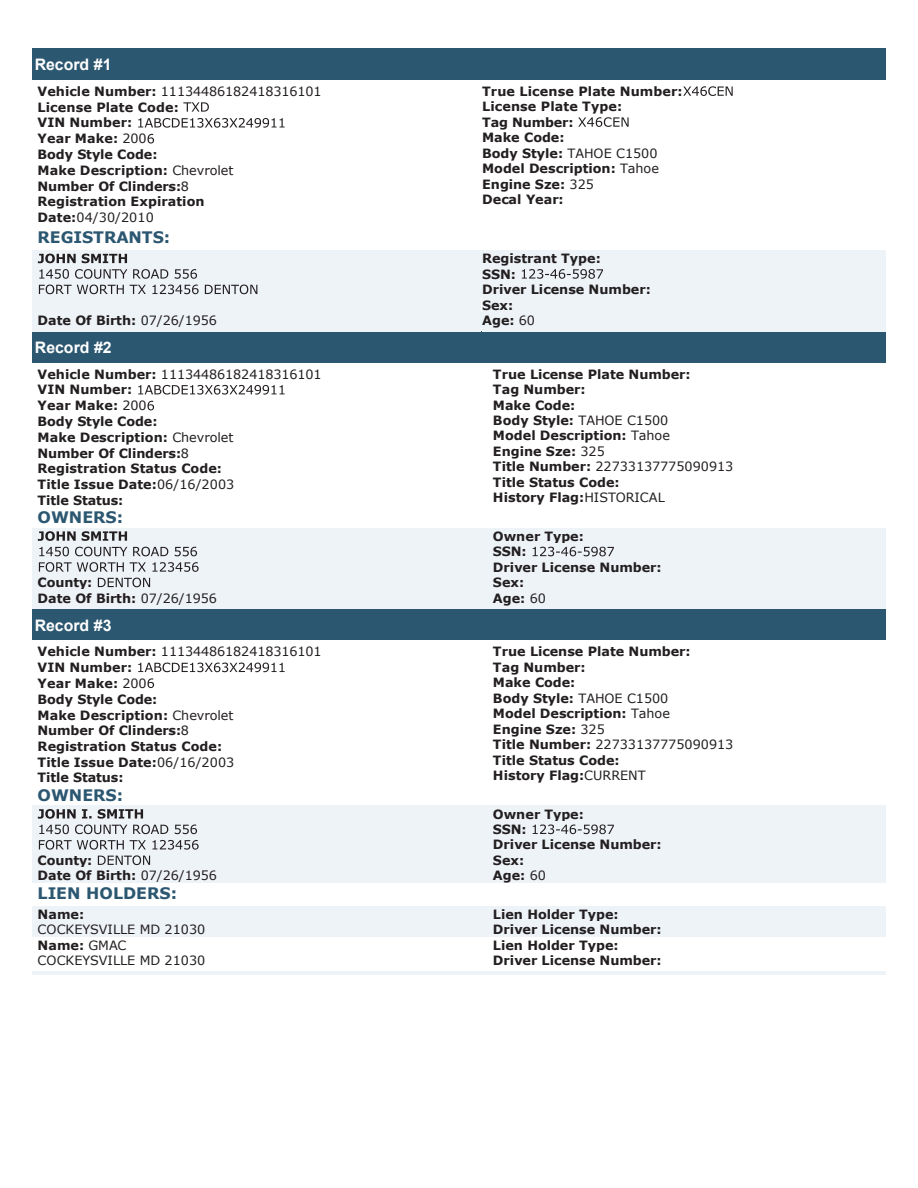
<style>
.page{position:relative;width:918px;height:1188px;background:#fff}
.page>*{position:absolute;margin:0;border:0;box-sizing:border-box;transform-origin:0 0}
.t1{font:700 15.9px "Verdana";color:#2c5771}
.t2{font:700 15.9px "Arial";color:#fff}
.t3{font:700 12.75px/15.5px "Verdana";color:#231f20}
.t4{font:12.75px "Verdana";letter-spacing:-.005em;color:#231f20}
.s1{font-weight:400}
</style>
<div class="page">
<div style="left:32px;top:48px;width:854px;height:31px;background:#2c5771"></div>
<div style="left:32px;top:331px;width:854px;height:31px;background:#2c5771"></div>
<div style="left:32px;top:609px;width:854px;height:31px;background:#2c5771"></div>
<svg style="left:683px;top:86px;width:50px;height:10px"></svg>
<svg style="left:578px;top:117px;width:51px;height:10px"></svg>
<svg style="left:183px;top:102px;width:26px;height:10px"></svg>
<svg style="left:138px;top:118px;width:147px;height:10px"></svg>
<svg style="left:148px;top:134px;width:6px;height:10px"></svg>
<div style="left:32px;top:250px;width:449px;height:16px;background:#eef3f8"></div>
<svg style="left:38px;top:254px;width:89px;height:9px"></svg>
<div style="left:481px;top:250px;width:405px;height:16px;background:#eef3f8"></div>
<div style="left:32px;top:266px;width:449px;height:15px;background:#eef3f8"></div>
<svg style="left:39px;top:269px;width:158px;height:10px"></svg>
<div style="left:481px;top:266px;width:405px;height:15px;background:#eef3f8"></div>
<svg style="left:522px;top:269px;width:81px;height:10px"></svg>
<div style="left:32px;top:281px;width:449px;height:16px;background:#eef3f8"></div>
<svg style="left:39px;top:285px;width:160px;height:9px"></svg>
<svg style="left:205px;top:285px;width:52px;height:9px"></svg>
<div style="left:482px;top:281px;width:404px;height:16px;background:#eef3f8"></div>
<div style="left:32px;top:297px;width:449px;height:15px;background:#eef3f8"></div>
<div style="left:482px;top:297px;width:404px;height:15px;background:#eef3f8"></div>
<div style="left:32px;top:312px;width:449px;height:19px;background:#eef3f8"></div>
<div style="left:482px;top:312px;width:404px;height:19px;background:#eef3f8"></div>
<svg style="left:138px;top:385px;width:147px;height:10px"></svg>
<svg style="left:148px;top:401px;width:6px;height:9px"></svg>
<div style="left:32px;top:528px;width:461px;height:15px;background:#eef3f8"></div>
<svg style="left:38px;top:531px;width:89px;height:10px"></svg>
<div style="left:493px;top:528px;width:393px;height:15px;background:#eef3f8"></div>
<div style="left:32px;top:543px;width:461px;height:16px;background:#eef3f8"></div>
<svg style="left:39px;top:547px;width:158px;height:9px"></svg>
<div style="left:493px;top:543px;width:393px;height:16px;background:#eef3f8"></div>
<svg style="left:533px;top:547px;width:81px;height:9px"></svg>
<div style="left:32px;top:559px;width:461px;height:15px;background:#eef3f8"></div>
<svg style="left:39px;top:562px;width:160px;height:10px"></svg>
<div style="left:493px;top:559px;width:393px;height:15px;background:#eef3f8"></div>
<div style="left:32px;top:574px;width:461px;height:16px;background:#eef3f8"></div>
<svg style="left:98px;top:578px;width:52px;height:9px"></svg>
<div style="left:493px;top:574px;width:393px;height:16px;background:#eef3f8"></div>
<div style="left:32px;top:590px;width:461px;height:19px;background:#eef3f8"></div>
<div style="left:493px;top:590px;width:393px;height:19px;background:#eef3f8"></div>
<svg style="left:138px;top:663px;width:147px;height:9px"></svg>
<svg style="left:148px;top:678px;width:6px;height:10px"></svg>
<div style="left:32px;top:806px;width:461px;height:15px;background:#eef3f8"></div>
<div style="left:493px;top:806px;width:393px;height:15px;background:#eef3f8"></div>
<div style="left:32px;top:821px;width:461px;height:16px;background:#eef3f8"></div>
<svg style="left:38px;top:809px;width:159px;height:25px"></svg>
<div style="left:493px;top:821px;width:393px;height:16px;background:#eef3f8"></div>
<svg style="left:533px;top:824px;width:81px;height:10px"></svg>
<div style="left:32px;top:837px;width:461px;height:15px;background:#eef3f8"></div>
<div style="left:493px;top:837px;width:393px;height:15px;background:#eef3f8"></div>
<div style="left:32px;top:852px;width:461px;height:16px;background:#eef3f8"></div>
<svg style="left:39px;top:840px;width:160px;height:25px"></svg>
<div style="left:493px;top:852px;width:393px;height:16px;background:#eef3f8"></div>
<div style="left:32px;top:868px;width:461px;height:15px;background:#eef3f8"></div>
<div style="left:493px;top:868px;width:393px;height:15px;background:#eef3f8"></div>
<div style="left:38px;top:906px;width:455px;height:15px;background:#eef3f8"></div>
<div style="left:493px;top:906px;width:393px;height:15px;background:#eef3f8"></div>
<div style="left:32px;top:921px;width:461px;height:16px;background:#eef3f8"></div>
<div style="left:493px;top:921px;width:393px;height:16px;background:#eef3f8"></div>
<hr style="left:32px;top:971px;width:854px;height:4px;background:#eef3f8">
<p class="t2" style="left:35px;top:53px;width:78px">Record #1</p>
<p class="t3" style="left:38px;top:83px;width:286px">Vehicle Number: <span class="s1">11134486182418316101<br></span>License Plate Code:<br>VIN Number:<br>Year Make: <span class="s1">200<br></span>Body Style Code:<br>Make Description: <span class="s1">Chevrolet<br></span>Number Of Clinders:<span class="s1">8<br></span>Registration Expiration<br>Date:<span class="s1">04/30/2010</span></p>
<p class="t1" style="left:38px;top:226px;width:134px">REGISTRANTS:</p>
<p class="t3" style="left:482px;top:83px;width:202px">True License Plate Number:<br>License Plate Type:<br>Tag Number:<br>Make Code:<br>Body Style: <span class="s1">TAHOE C1500<br></span>Model Description: <span class="s1">Tahoe<br></span>Engine Sze: <span class="s1">325<br></span>Decal Year:</p>
<p class="t3" style="left:482px;top:250px;width:170px">Registrant Type:<br>SSN:<br>Driver License Number:<br>Sex:</p>
<p class="t3" style="left:38px;top:312px;width:181px">Date Of Birth: <span class="s1">07/26/1956</span></p>
<p class="t3" style="left:482px;top:312px;width:55px">Age: <span class="s1">60</span></p>
<p class="t2" style="left:35px;top:336px;width:78px">Record #2</p>
<p class="t3" style="left:38px;top:366px;width:286px">Vehicle Number: <span class="s1">11134486182418316101<br></span>VIN Number:<br>Year Make: <span class="s1">200<br></span>Body Style Code:<br>Make Description: <span class="s1">Chevrolet<br></span>Number Of Clinders:<span class="s1">8<br></span>Registration Status Code:<br>Title Issue Date:<span class="s1">06/16/2003<br></span>Title Status:</p>
<p class="t1" style="left:38px;top:506px;width:87px">OWNERS:</p>
<p class="t3" style="left:493px;top:366px;width:242px">True License Plate Number:<br>Tag Number:<br>Make Code:<br>Body Style: <span class="s1">TAHOE C1500<br></span>Model Description: <span class="s1">Tahoe<br></span>Engine Sze: <span class="s1">325<br></span>Title Number: <span class="s1">22733137775090913<br></span>Title Status Code:<br>History Flag:<span class="s1">HISTORICAL</span></p>
<p class="t3" style="left:493px;top:528px;width:170px">Owner Type:<br>SSN:<br>Driver License Number:</p>
<p class="t3" style="left:38px;top:574px;width:56px">County:</p>
<p class="t3" style="left:493px;top:574px;width:33px">Sex:</p>
<p class="t3" style="left:38px;top:590px;width:181px">Date Of Birth: <span class="s1">07/26/1956</span></p>
<p class="t3" style="left:493px;top:590px;width:55px">Age: <span class="s1">60</span></p>
<p class="t2" style="left:35px;top:614px;width:78px">Record #3</p>
<p class="t3" style="left:38px;top:643px;width:286px">Vehicle Number: <span class="s1">11134486182418316101<br></span>VIN Number:<br>Year Make: <span class="s1">200<br></span>Body Style Code:<br>Make Description: <span class="s1">Chevrolet<br></span>Number Of Clinders:<span class="s1">8<br></span>Registration Status Code:<br>Title Issue Date:<span class="s1">06/16/2003<br></span>Title Status:</p>
<p class="t1" style="left:38px;top:784px;width:87px">OWNERS:</p>
<p class="t3" style="left:493px;top:644px;width:242px">True License Plate Number:<br>Tag Number:<br>Make Code:<br>Body Style: <span class="s1">TAHOE C1500<br></span>Model Description: <span class="s1">Tahoe<br></span>Engine Sze: <span class="s1">325<br></span>Title Number: <span class="s1">22733137775090913<br></span>Title Status Code:<br>History Flag:<span class="s1">CURRENT</span></p>
<p class="t3" style="left:493px;top:806px;width:170px">Owner Type:<br>SSN:<br>Driver License Number:</p>
<p class="t3" style="left:38px;top:852px;width:56px">County:</p>
<p class="t3" style="left:493px;top:852px;width:33px">Sex:</p>
<p class="t3" style="left:38px;top:868px;width:181px">Date Of Birth: <span class="s1">07/26/1956</span></p>
<p class="t3" style="left:493px;top:868px;width:55px">Age: <span class="s1">60</span></p>
<p class="t1" style="left:38px;top:882px;width:141px">LIEN HOLDERS:</p>
<p class="t3" style="left:38px;top:906px;width:104px">Name: <span class="s1">G M A C</span></p>
<p class="t3" style="left:493px;top:906px;width:127px">Lien Holder Type:</p>
<p class="t4" style="left:38px;top:921px;width:169px">COCKEYSVILLE MD 21030</p>
<p class="t3" style="left:493px;top:922px;width:170px">Driver License Number:</p>
<p class="t3" style="left:38px;top:937px;width:90px">Name: <span class="s1">GMAC</span></p>
<p class="t3" style="left:493px;top:937px;width:127px">Lien Holder Type:</p>
<p class="t4" style="left:38px;top:952px;width:169px">COCKEYSVILLE MD 21030</p>
<p class="t3" style="left:493px;top:953px;width:170px">Driver License Number:</p>
</div>
